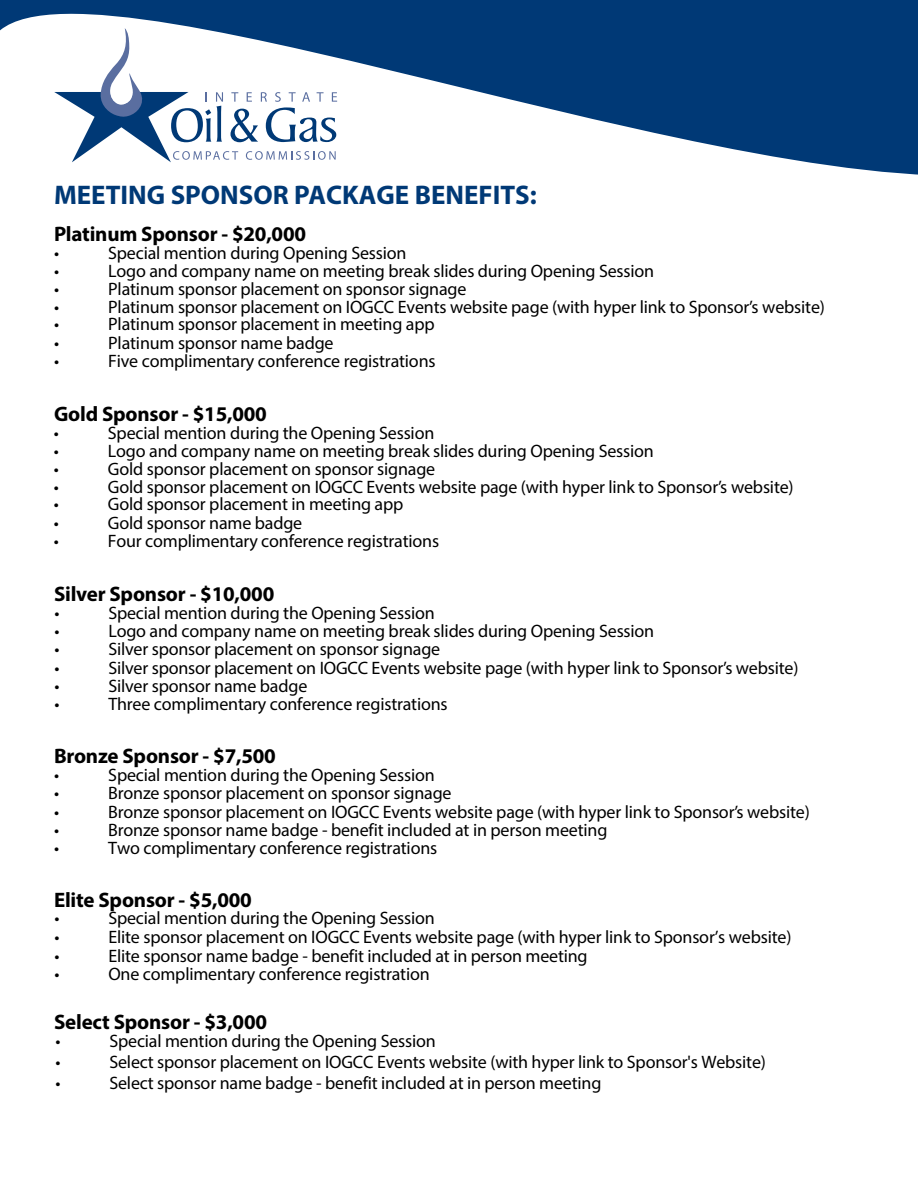
<style>
.page{position:relative;width:918px;height:1188px;background:#fff}
.page>*{position:absolute;margin:0;border:0;box-sizing:border-box;transform-origin:0 0}
.t1{font:700 27px "Myriad Pro";color:#003976}
.t2{font:700 21px "Myriad Pro";letter-spacing:-.01em;color:#000}
.t3{font:18px "Myriad Pro";letter-spacing:-.01em;color:#000}
</style>
<div class="page">
<svg style="left:0;top:0;width:918px;height:175px;fill:#003976"></svg>
<h1 class="t1" style="left:54px;top:177px;width:484px">MEETING SPONSOR PACKAGE BENEFITS:</h1>
<p class="t2" style="left:54px;top:220px;width:254px">Platinum Sponsor - $20,000</p>
<p class="t3" style="left:54px;top:242px;width:7px">•</p>
<p class="t3" style="left:108px;top:242px;width:300px">Special mention during Opening Session</p>
<p class="t3" style="left:54px;top:260px;width:7px">•</p>
<p class="t3" style="left:108px;top:260px;width:547px">Logo and company name on meeting break slides during Opening Session</p>
<p class="t3" style="left:54px;top:278px;width:7px">•</p>
<p class="t3" style="left:108px;top:278px;width:360px">Platinum sponsor placement on sponsor signage</p>
<p class="t3" style="left:54px;top:296px;width:7px">•</p>
<p class="t3" style="left:108px;top:296px;width:718px">Platinum sponsor placement on IOGCC Events website page (with hyper link to Sponsor’s website)</p>
<p class="t3" style="left:54px;top:313px;width:7px">•</p>
<p class="t3" style="left:108px;top:313px;width:328px">Platinum sponsor placement in meeting app</p>
<p class="t3" style="left:54px;top:332px;width:7px">•</p>
<p class="t3" style="left:108px;top:332px;width:227px">Platinum sponsor name badge</p>
<p class="t3" style="left:54px;top:350px;width:7px">•</p>
<p class="t3" style="left:108px;top:350px;width:329px">Five complimentary conference registrations</p>
<p class="t2" style="left:54px;top:400px;width:214px">Gold Sponsor - $15,000</p>
<p class="t3" style="left:54px;top:422px;width:7px">•</p>
<p class="t3" style="left:108px;top:422px;width:328px">Special mention during the Opening Session</p>
<p class="t3" style="left:54px;top:440px;width:7px">•</p>
<p class="t3" style="left:108px;top:440px;width:547px">Logo and company name on meeting break slides during Opening Session</p>
<p class="t3" style="left:54px;top:458px;width:7px">•</p>
<p class="t3" style="left:108px;top:458px;width:329px">Gold sponsor placement on sponsor signage</p>
<p class="t3" style="left:54px;top:476px;width:7px">•</p>
<p class="t3" style="left:108px;top:476px;width:687px">Gold sponsor placement on IOGCC Events website page (with hyper link to Sponsor’s website)</p>
<p class="t3" style="left:54px;top:493px;width:7px">•</p>
<p class="t3" style="left:108px;top:493px;width:297px">Gold sponsor placement in meeting app</p>
<p class="t3" style="left:54px;top:512px;width:7px">•</p>
<p class="t3" style="left:108px;top:512px;width:196px">Gold sponsor name badge</p>
<p class="t3" style="left:54px;top:530px;width:7px">•</p>
<p class="t3" style="left:108px;top:530px;width:333px">Four complimentary conference registrations</p>
<p class="t2" style="left:54px;top:580px;width:222px">Silver Sponsor - $10,000</p>
<p class="t3" style="left:54px;top:602px;width:7px">•</p>
<p class="t3" style="left:108px;top:602px;width:328px">Special mention during the Opening Session</p>
<p class="t3" style="left:54px;top:620px;width:7px">•</p>
<p class="t3" style="left:108px;top:620px;width:547px">Logo and company name on meeting break slides during Opening Session</p>
<p class="t3" style="left:54px;top:638px;width:7px">•</p>
<p class="t3" style="left:108px;top:638px;width:333px">Silver sponsor placement on sponsor signage</p>
<p class="t3" style="left:54px;top:657px;width:7px">•</p>
<p class="t3" style="left:108px;top:657px;width:692px">Silver sponsor placement on IOGCC Events website page (with hyper link to Sponsor’s website)</p>
<p class="t3" style="left:54px;top:675px;width:7px">•</p>
<p class="t3" style="left:108px;top:675px;width:201px">Silver sponsor name badge</p>
<p class="t3" style="left:54px;top:693px;width:7px">•</p>
<p class="t3" style="left:108px;top:693px;width:341px">Three complimentary conference registrations</p>
<p class="t2" style="left:54px;top:742px;width:223px">Bronze Sponsor - $7,500</p>
<p class="t3" style="left:54px;top:764px;width:7px">•</p>
<p class="t3" style="left:108px;top:764px;width:328px">Special mention during the Opening Session</p>
<p class="t3" style="left:54px;top:782px;width:7px">•</p>
<p class="t3" style="left:108px;top:782px;width:345px">Bronze sponsor placement on sponsor signage</p>
<p class="t3" style="left:54px;top:801px;width:7px">•</p>
<p class="t3" style="left:108px;top:801px;width:703px">Bronze sponsor placement on IOGCC Events website page (with hyper link to Sponsor’s website)</p>
<p class="t3" style="left:54px;top:819px;width:7px">•</p>
<p class="t3" style="left:108px;top:819px;width:501px">Bronze sponsor name badge - benefit included at in person meeting</p>
<p class="t3" style="left:54px;top:837px;width:7px">•</p>
<p class="t3" style="left:108px;top:837px;width:331px">Two complimentary conference registrations</p>
<p class="t2" style="left:54px;top:886px;width:199px">Elite Sponsor - $5,000</p>
<p class="t3" style="left:54px;top:907px;width:7px">•</p>
<p class="t3" style="left:108px;top:907px;width:328px">Special mention during the Opening Session</p>
<p class="t3" style="left:54px;top:926px;width:7px">•</p>
<p class="t3" style="left:108px;top:926px;width:685px">Elite sponsor placement on IOGCC Events website page (with hyper link to Sponsor’s website)</p>
<p class="t3" style="left:54px;top:945px;width:7px">•</p>
<p class="t3" style="left:108px;top:945px;width:481px">Elite sponsor name badge - benefit included at in person meeting</p>
<p class="t3" style="left:54px;top:963px;width:7px">•</p>
<p class="t3" style="left:108px;top:963px;width:323px">One complimentary conference registration</p>
<p class="t2" style="left:54px;top:1009px;width:215px">Select Sponsor - $3,000</p>
<p class="t3" style="left:56px;top:1030px;width:7px">•</p>
<p class="t3" style="left:109px;top:1030px;width:328px">Special mention during the Opening Session</p>
<p class="t3" style="left:56px;top:1051px;width:7px">•</p>
<p class="t3" style="left:109px;top:1051px;width:658px">Select sponsor placement on IOGCC Events website (with hyper link to Sponsor's Website)</p>
<p class="t3" style="left:56px;top:1072px;width:7px">•</p>
<p class="t3" style="left:109px;top:1072px;width:494px">Select sponsor name badge - benefit included at in person meeting</p>
</div>
